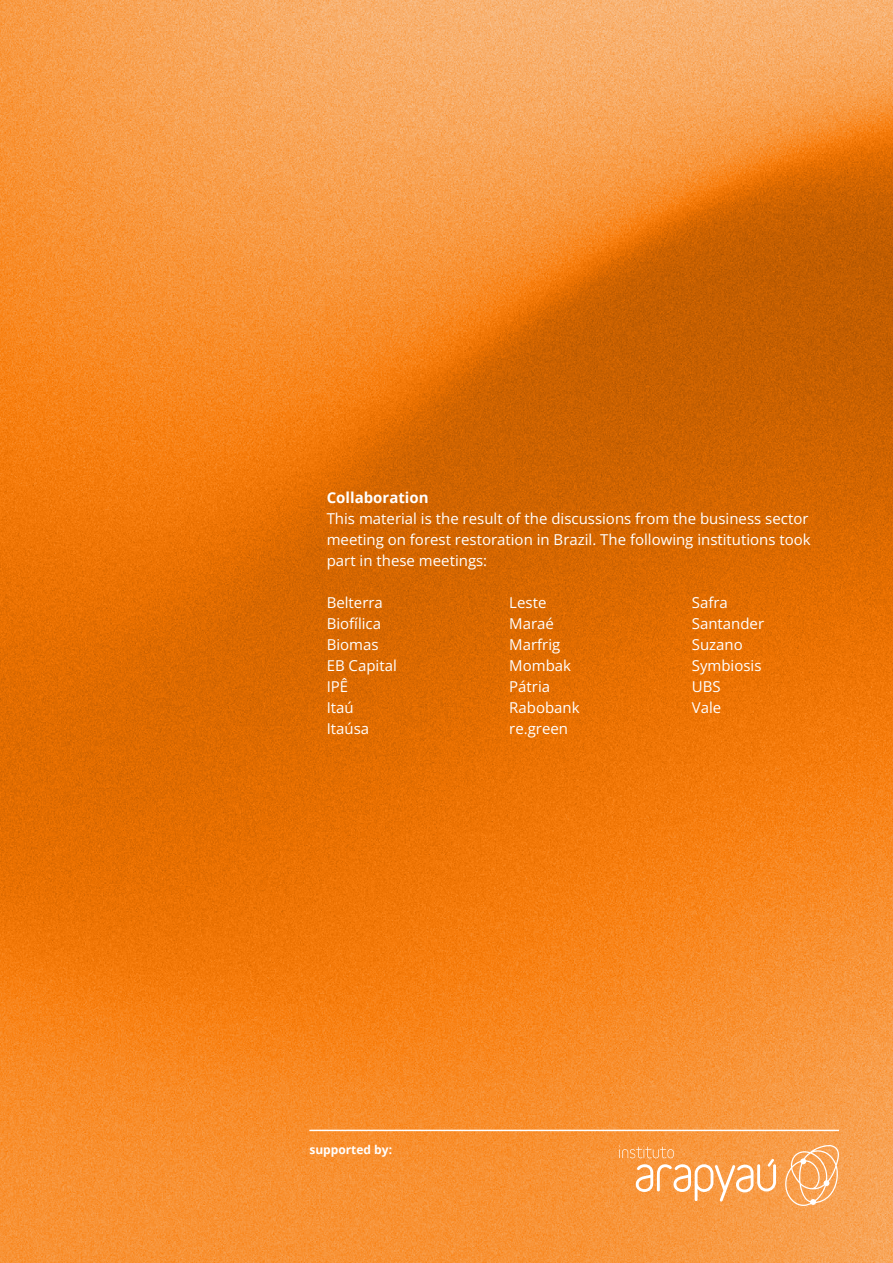
<style>
.page{position:relative;width:893px;height:1263px;background:#fff}
.page>*{position:absolute;margin:0;border:0;box-sizing:border-box;transform-origin:0 0}
.t1{font:15px/21px "Open Sans";color:#fff}
.t2{font:700 15px "Open Sans";color:#fff}
.t3{font:700 12px "Open Sans";color:#fff}
</style>
<div class="page">
<img style="left:0;top:0;width:893px;height:1263px">
<svg style="left:783px;top:1144px;width:58px;height:62px;background:#f9ae6a"></svg>
<svg style="left:619px;top:1145px;width:157px;height:56px;background:#f9a85e"></svg>
<hr style="left:309px;top:1130px;width:530px;height:1px;background:#fff">
<p class="t2" style="left:327px;top:487px;width:103px">Collaboration</p>
<p class="t1" style="left:327px;top:508px;width:486px">This material is the result of the discussions from the business sector meeting on forest restoration in Brazil. The following institutions took part in these meetings:</p>
<p class="t1" style="left:327px;top:592px;width:72px">Belterra<br>Biofílica<br>Biomas<br>EB Capital<br>IPÊ<br>Itaú<br>Itaúsa</p>
<p class="t1" style="left:509px;top:592px;width:72px">Leste<br>Maraé<br>Marfrig<br>Mombak<br>Pátria<br>Rabobank re.green</p>
<p class="t1" style="left:692px;top:592px;width:74px">Safra<br>Santander<br>Suzano<br>Symbiosis<br>UBS<br>Vale</p>
<p class="t3" style="left:309px;top:1141px;width:84px">supported by:</p>
</div>
